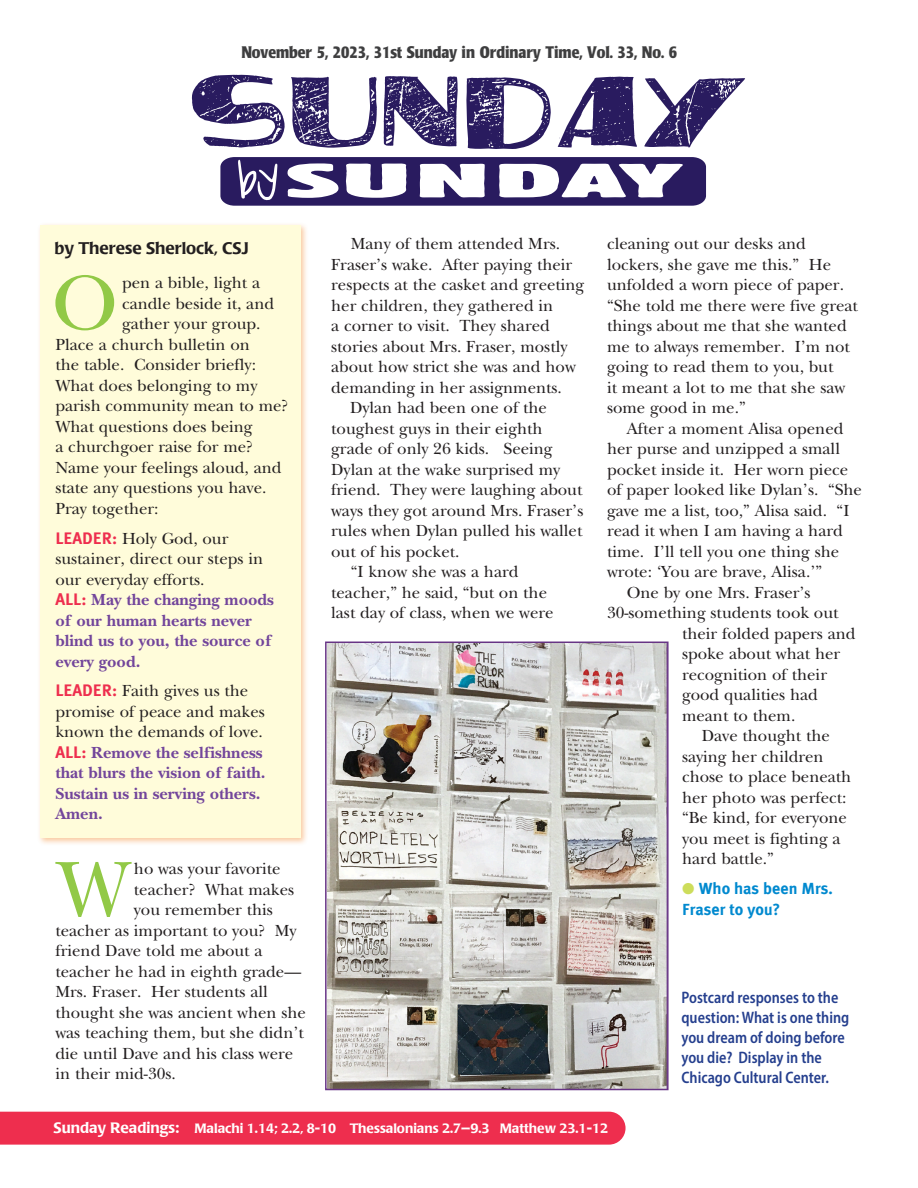
<style>
.page{position:relative;width:918px;height:1188px;background:#fff}
.page>*{position:absolute;margin:0;border:0;box-sizing:border-box;transform-origin:0 0}
.SBS_Text{font:81px "New Baskerville Std";color:#92c947}
.SBS_Text-2{font:16.8px/20.5px "New Baskerville Std";color:#231f20}
.SBS_Text-3{font:700 16.8px/20.5px "New Baskerville Std";color:#72459b}
.t1{font:600 semi-condensed 16.65px/20px "Myriad Pro";color:#253f8e;scale:.92 1}
.Sun_Date{font:700 condensed 16.65px "Poppl Laudatio";color:#3e3e3f}
.by_line{font:500 16.65px "Poppl Laudatio";color:#231f20}
.SBS_Text-4{font:700 16.2px/20.9px "Meta Plus";color:#0089cf}
.Italic{font:500 13.35px "Poppl Laudatio";color:#fff}
.s1{font-family:"Meta Plus";font-weight:700;color:#ee2e4e}
.s2{font-family:"Meta Plus";color:#ee2e4e}
.s3{color:#cddd5b}
.s4{font-size:15px}
</style>
<div class="page">
<div style="left:37px;top:222px;width:272px;height:624px;background:#f48727;opacity:.45"></div>
<div style="left:40px;top:226px;width:261px;height:612px;background:#fffcda"></div>
<div style="left:0;top:1112px;width:626px;height:33px;background:#ee2e4e"></div>
<img style="left:328px;top:645px;width:338px;height:442px">
<div style="left:325px;top:642px;width:344px;height:448px;border:2px solid #673485"></div>
<svg style="left:192px;top:75px;width:553px;height:131px"></svg>
<p class="Sun_Date" style="left:241px;top:43px;width:437px">November 5, 2023, 31st Sunday in Ordinary Time, Vol. 33, No. 6</p>
<p class="by_line" style="left:54px;top:239px;width:196px">by Therese Sherlock, CSJ</p>
<p class="SBS_Text" style="left:52px;top:256px;width:68px">O</p>
<p class="SBS_Text-2" style="left:122px;top:273px;width:140px">pen a bible, light a</p>
<p class="SBS_Text-2" style="left:122px;top:293px;width:154px">candle beside it, and</p>
<p class="SBS_Text-2" style="left:122px;top:314px;width:140px">gather your group.</p>
<p class="SBS_Text-2" style="left:55px;top:334px;width:196px">Place a church bulletin on</p>
<p class="SBS_Text-2" style="left:55px;top:355px;width:202px">the table. Consider briefly:</p>
<p class="SBS_Text-2" style="left:55px;top:375px;width:204px">What does belonging to my</p>
<p class="SBS_Text-2" style="left:55px;top:396px;width:234px">parish community mean to me?</p>
<p class="SBS_Text-2" style="left:55px;top:416px;width:199px">What questions does being</p>
<p class="SBS_Text-2" style="left:55px;top:437px;width:199px">a churchgoer raise for me?</p>
<p class="SBS_Text-2" style="left:55px;top:457px;width:228px">Name your feelings aloud, and</p>
<p class="SBS_Text-2" style="left:55px;top:478px;width:213px">state any questions you have.</p>
<p class="SBS_Text-2" style="left:55px;top:498px;width:105px">Pray together:</p>
<p class="SBS_Text-2" style="left:55px;top:528px;width:209px"><span class="s1">LEADER:</span> Holy God, our sustainer, direct our steps in our everyday efforts.</p>
<p class="SBS_Text-3" style="left:55px;top:589px;width:220px"><span class="s2">ALL:</span> May the changing moods of our human hearts never blind us to you, the source of every good.</p>
<p class="SBS_Text-2" style="left:55px;top:681px;width:211px"><span class="s1">LEADER:</span> Faith gives us the promise of peace and makes known the demands of love.</p>
<p class="SBS_Text-3" style="left:55px;top:742px;width:212px"><span class="s2">ALL:</span> Remove the selfishness that blurs the vision of faith.<br>Sustain us in serving others.<br>Amen.</p>
<p class="SBS_Text" style="left:57px;top:842px;width:74px">W</p>
<p class="SBS_Text-2" style="left:134px;top:859px;width:148px">ho was your favorite</p>
<p class="SBS_Text-2" style="left:134px;top:879px;width:162px">teacher? What makes</p>
<p class="SBS_Text-2" style="left:134px;top:900px;width:140px">you remember this</p>
<p class="SBS_Text-2" style="left:55px;top:920px;width:243px">teacher as important to you? My</p>
<p class="SBS_Text-2" style="left:55px;top:941px;width:209px">friend Dave told me about a</p>
<p class="SBS_Text-2" style="left:55px;top:961px;width:247px">teacher he had in eighth grade—</p>
<p class="SBS_Text-2" style="left:55px;top:982px;width:214px">Mrs. Fraser. Her students all</p>
<p class="SBS_Text-2" style="left:55px;top:1002px;width:252px">thought she was ancient when she</p>
<p class="SBS_Text-2" style="left:55px;top:1023px;width:250px">was teaching them, but she didn’t</p>
<p class="SBS_Text-2" style="left:55px;top:1043px;width:239px">die until Dave and his class were</p>
<p class="SBS_Text-2" style="left:55px;top:1064px;width:122px">in their mid-30s.</p>
<p class="SBS_Text-2" style="left:331px;top:234px;width:255px;text-indent:20px">Many of them attended Mrs.<br>Fraser’s wake. After paying their respects at the casket and greeting her children, they gathered in<br>a corner to visit. They shared stories about Mrs. Fraser, mostly about how strict she was and how demanding in her assignments.</p>
<p class="SBS_Text-2" style="left:331px;top:398px;width:254px;text-indent:19px">Dylan had been one of the toughest guys in their eighth grade of only 26 kids. Seeing<br>Dylan at the wake surprised my friend. They were laughing about ways they got around Mrs. Fraser’s rules when Dylan pulled his wallet out of his pocket.</p>
<p class="SBS_Text-2" style="left:331px;top:562px;width:224px;text-indent:20px">“I know she was a hard teacher,” he said, “but on the last day of class, when we were</p>
<p class="SBS_Text-2" style="left:607px;top:234px;width:252px">cleaning out our desks and lockers, she gave me this.” He unfolded a worn piece of paper. “She told me there were five great things about me that she wanted me to always remember. I’m not going to read them to you, but<br>it meant a lot to me that she saw some good in me.”</p>
<p class="SBS_Text-2" style="left:607px;top:418px;width:256px;text-indent:20px">After a moment Alisa opened her purse and unzipped a small pocket inside it. Her worn piece of paper looked like Dylan’s. “She gave me a list, too,” Alisa said. “I read it when I am having a hard time. I’ll tell you one thing she wrote: ‘You are brave, Alisa.’”</p>
<p class="SBS_Text-2" style="left:627px;top:582px;width:185px">One by one Mrs. Fraser’s</p>
<p class="SBS_Text-2" style="left:607px;top:603px;width:233px">30-something students took out</p>
<p class="SBS_Text-2" style="left:682px;top:623px;width:175px">their folded papers and</p>
<p class="SBS_Text-2" style="left:682px;top:644px;width:160px">spoke about what her</p>
<p class="SBS_Text-2" style="left:682px;top:664px;width:147px">recognition of their</p>
<p class="SBS_Text-2" style="left:682px;top:685px;width:137px">good qualities had</p>
<p class="SBS_Text-2" style="left:682px;top:705px;width:115px">meant to them.</p>
<p class="SBS_Text-2" style="left:682px;top:726px;width:171px;text-indent:20px">Dave thought the saying her children chose to place beneath her photo was perfect: “Be kind, for everyone you meet is fighting a hard battle.”</p>
<p class="SBS_Text-4" style="left:682px;top:878px;width:152px"><span class="s3">●</span> Who has been Mrs.<br>Fraser to you?</p>
<p class="t1" style="left:681px;top:987px;width:184px">Postcard responses to the question: What is one thing you dream of doing before you die? Display in the<br>Chicago Cultural Center.</p>
<p class="Italic" style="left:54px;top:1121px;width:556px"><span class="s4">Sunday Readings:</span> Malachi 1.14; 2.2, 8-10 Thessalonians 2.7—9.3 Matthew 23.1-12</p>
</div>
